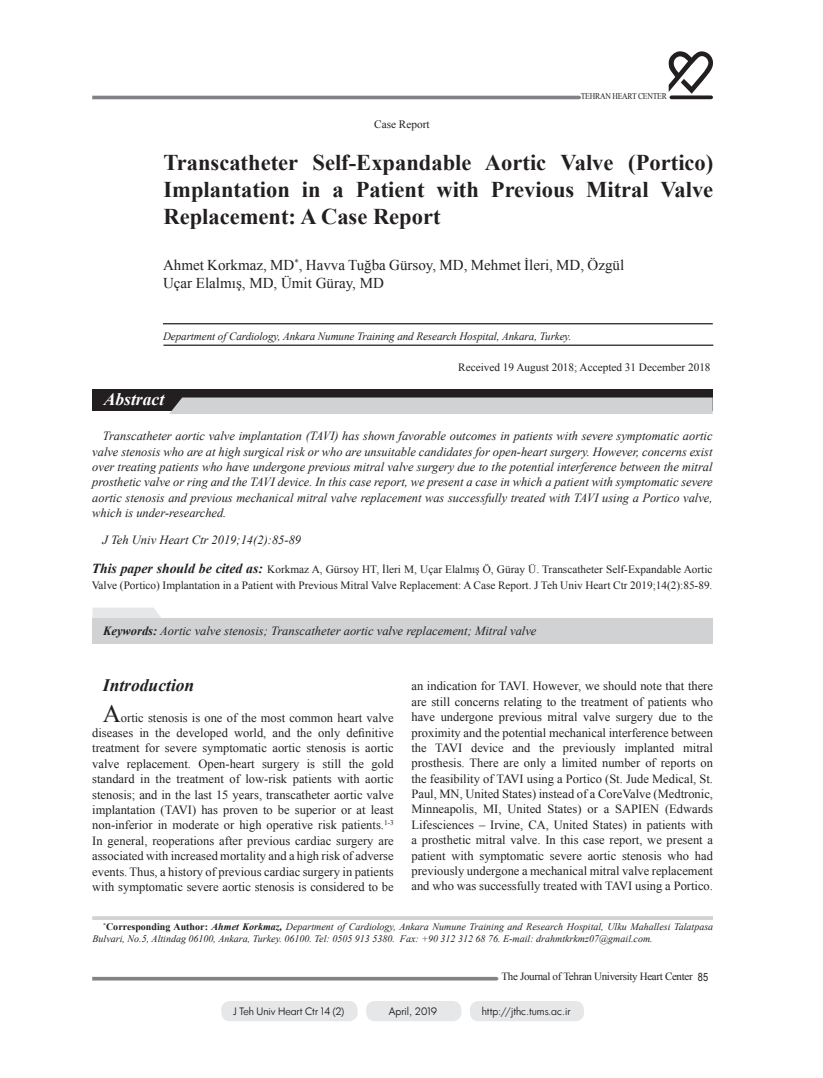
<style>
.page{position:relative;width:823px;height:1078px;background:#fff}
.page>*{position:absolute;margin:0;border:0;box-sizing:border-box;transform-origin:0 0}
.Titre_Maghale_01{font:700 22.5px/27px "Times New Roman";color:#231f20;text-align:justify}
.Text_-_Font_10{font:italic 700 17.5px "Times New Roman";color:#231f20}
.t1{font:italic 700 17.5px "Times New Roman";color:#fff}
.Asamei_Nevisandegane{font:15px/18px "Times New Roman";color:#231f20}
.Text_-_Font_10-2{font:12.5px/15.4px "Times New Roman";color:#231f20;text-align:justify}
.Matne_Abstract__01{font:italic 12.5px/15.4px "Times New Roman";color:#231f20;text-align:justify}
.Keyword_01{font:italic 12.5px "Times New Roman";color:#231f20}
.t2{font:11.25px/15.4px "Times New Roman";color:#231f20}
.Asamie_Nevisandegane{font:italic 11.25px "Times New Roman";letter-spacing:-.005em;color:#231f20}
.t3{font:11.25px "Arial Narrow";color:#231f20}
.t4{font:11px "Times New Roman";letter-spacing:-.03em;color:#231f20}
.t5{font:italic 10px/12px "Times New Roman";color:#231f20}
.t6{font:10px "Luz Sans";color:#231f20}
.t7{font:8.75px "Times New Roman";letter-spacing:-.03em;color:#231f20;scale:.88 1}
.s1{font-weight:700;font-style:italic;font-size:13.75px}
.s2{font-weight:700}
.s3{font-size:25px}
.s4{font-weight:700;font-style:normal}
</style>
<div class="page">
<svg style="left:92px;top:96px;width:489px;height:3px"></svg>
<svg style="left:668px;top:51px;width:44px;height:43px"></svg>
<svg style="left:671px;top:95px;width:39px;height:4px"></svg>
<svg style="left:92px;top:976px;width:407px;height:4px"></svg>
<hr style="left:92px;top:916px;width:620px;height:3px;background:#d1d2d4">
<div style="left:221px;top:1000px;width:136px;height:20px;background:#e6e7e9;border-radius:9px"></div>
<div style="left:469px;top:1000px;width:114px;height:20px;background:#e6e7e9;border-radius:9px"></div>
<div style="left:366px;top:1000px;width:95px;height:20px;background:#e6e7e9;border-radius:9px"></div>
<hr style="left:163px;top:323px;width:549px;height:1px;background:#231f20">
<hr style="left:163px;top:344px;width:550px;height:2px;background:#231f20">
<div style="left:92px;top:389px;width:620px;height:22px;background:#231f20"></div>
<svg style="left:169px;top:397px;width:543px;height:17px;background:#c9cacc"></svg>
<svg style="left:92px;top:608px;width:69px;height:10px"></svg>
<div style="left:92px;top:618px;width:620px;height:25px;background:#d1d2d4"></div>
<p class="t7" style="left:580px;top:90px;width:99px">TEHRAN HEART CENTER</p>
<p class="t2" style="left:374px;top:117px;width:57px">Case Report</p>
<p class="Titre_Maghale_01" style="left:163px;top:148px;width:551px">Transcatheter Self-Expandable Aortic Valve (Portico)<br>Implantation in a Patient with Previous Mitral Valve Replacement: A Case Report</p>
<p class="Asamei_Nevisandegane" style="left:163px;top:256px;width:462px">Ahmet Korkmaz, MD<sup>*</sup>, Havva Tuğba Gürsoy, MD, Mehmet İleri, MD, Özgül<br>Uçar Elalmış, MD, Ümit Güray, MD</p>
<p class="Asamie_Nevisandegane" style="left:163px;top:328px;width:410px">Department of Cardiology, Ankara Numune Training and Research Hospital, Ankara, Turkey.</p>
<p class="t1" style="left:104px;top:387px;width:62px">Abstract</p>
<p class="t2" style="left:458px;top:359px;width:254px">Received 19 August 2018; Accepted 31 December 2018</p>
<p class="Matne_Abstract__01" style="left:92px;top:428px;width:621px;text-indent:11px">Transcatheter aortic valve implantation (TAVI) has shown favorable outcomes in patients with severe symptomatic aortic valve stenosis who are at high surgical risk or who are unsuitable candidates for open-heart surgery. However, concerns exist over treating patients who have undergone previous mitral valve surgery due to the potential interference between the mitral prosthetic valve or ring and the TAVI device. In this case report, we present a case in which a patient with symptomatic severe aortic stenosis and previous mechanical mitral valve replacement was successfully treated with TAVI using a Portico valve, which is under-researched.</p>
<p class="Matne_Abstract__01" style="left:102px;top:532px;width:200px">J Teh Univ Heart Ctr 2019;14(2):85-89</p>
<p class="t2" style="left:92px;top:561px;width:622px"><span class="s1">This paper should be cited as:</span> Korkmaz A, Gürsoy HT, İleri M, Uçar Elalmış Ö, Güray Ü. Transcatheter Self-Expandable Aortic<br>Valve (Portico) Implantation in a Patient with Previous Mitral Valve Replacement: A Case Report. J Teh Univ Heart Ctr 2019;14(2):85-89.</p>
<p class="Keyword_01" style="left:103px;top:622px;width:434px"><span class="s2">Keywords:</span> Aortic valve stenosis; Transcatheter aortic valve replacement; Mitral valve</p>
<p class="Text_-_Font_10" style="left:103px;top:672px;width:93px">Introduction</p>
<p class="Text_-_Font_10-2" style="left:92px;top:709px;width:303px;text-indent:11px"><span class="s3">A</span>ortic stenosis is one of the most common heart valve diseases in the developed world, and the only definitive treatment for severe symptomatic aortic stenosis is aortic valve replacement. Open-heart surgery is still the gold standard in the treatment of low-risk patients with aortic stenosis; and in the last 15 years, transcatheter aortic valve implantation (TAVI) has proven to be superior or at least non-inferior in moderate or high operative risk patients.<sup>1-3<br></sup>In general, reoperations after previous cardiac surgery are associated with increased mortality and a high risk of adverse events. Thus, a history of previous cardiac surgery in patients with symptomatic severe aortic stenosis is considered to be</p>
<p class="Text_-_Font_10-2" style="left:411px;top:678px;width:303px">an indication for TAVI. However, we should note that there are still concerns relating to the treatment of patients who have undergone previous mitral valve surgery due to the proximity and the potential mechanical interference between the TAVI device and the previously implanted mitral prosthesis. There are only a limited number of reports on the feasibility of TAVI using a Portico (St. Jude Medical, St.<br>Paul, MN, United States) instead of a CoreValve (Medtronic, Minneapolis, MI, United States) or a SAPIEN (Edwards Lifesciences – Irvine, CA, United States) in patients with a prosthetic mitral valve. In this case report, we present a patient with symptomatic severe aortic stenosis who had previously undergone a mechanical mitral valve replacement and who was successfully treated with TAVI using a Portico.</p>
<p class="t5" style="left:92px;top:920px;width:622px;text-indent:11px"><sup>*</sup><span class="s4">Corresponding Author:</span> <span class="s2">Ahmet Korkmaz,</span> Department of Cardiology, Ankara Numune Training and Research Hospital, Ulku Mahallesi Talatpasa<br>Bulvari, No.5, Altindag 06100, Ankara, Turkey. 06100. Tel: 0505 913 5380. Fax: +90 312 312 68 76. E-mail: drahmtkrkmz07@gmail.com.</p>
<p class="t4" style="left:501px;top:968px;width:193px">The Journal of Tehran University Heart Center</p>
<p class="t3" style="left:697px;top:968px;width:12px">85</p>
<p class="t6" style="left:233px;top:1004px;width:112px">J Teh Univ Heart Ctr 14 (2)</p>
<p class="t6" style="left:388px;top:1004px;width:50px">April, 2019</p>
<p class="t6" style="left:481px;top:1004px;width:90px">http://jthc.tums.ac.ir</p>
</div>
